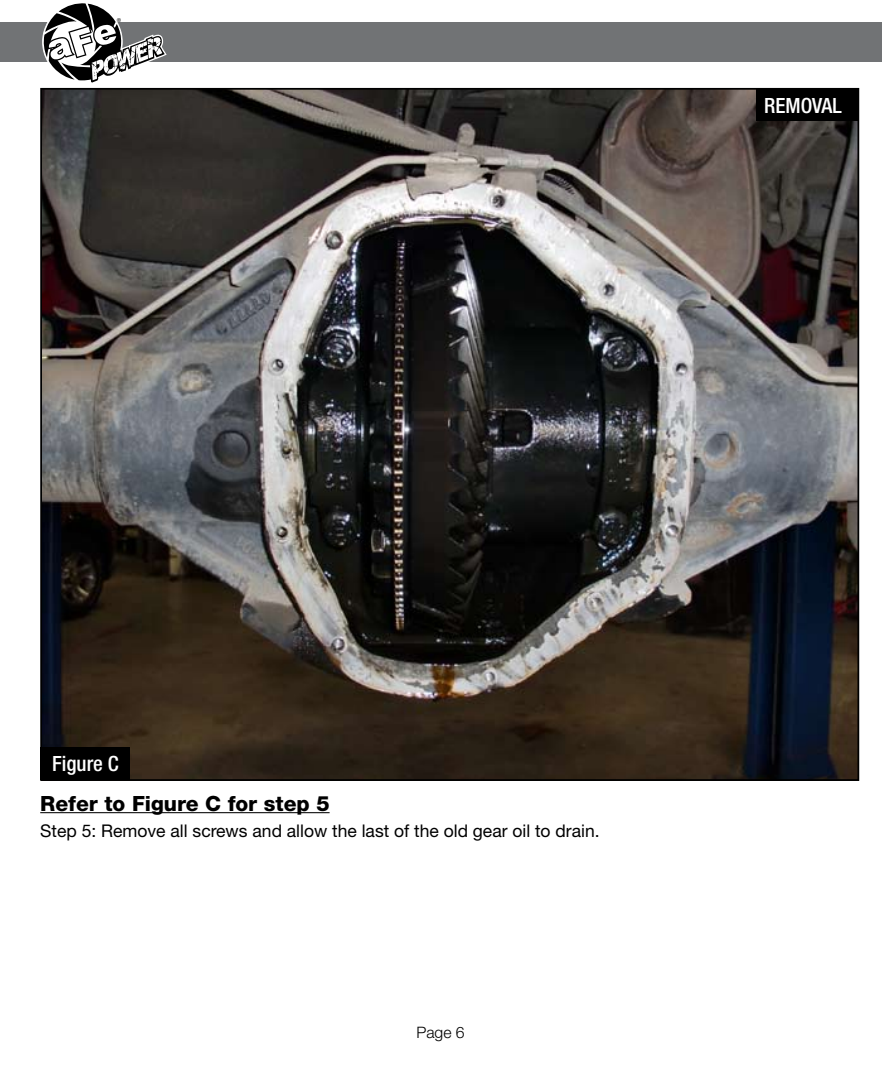
<style>
.page{position:relative;width:882px;height:1071px;background:#fff}
.page>*{position:absolute;margin:0;border:0;box-sizing:border-box;transform-origin:0 0}
.t1{font:800 21px "Helvetica Neue";color:#000}
.t2{font:500 condensed 21px "Helvetica Neue";color:#fff}
.t3{font:17.5px "Helvetica Neue";color:#000}
.t4{font:300 15.75px "Helvetica Neue";color:#000}
.t5{font:8.75px "Myriad";color:#000}
</style>
<div class="page">
<div style="left:0;top:23px;width:882px;height:39px;background:#717375"></div>
<svg style="left:43px;top:3px;width:124px;height:80px"></svg>
<img style="left:43px;top:91px;width:813px;height:687px">
<hr style="left:40px;top:812px;width:290px;height:1px;background:#000">
<div style="left:40px;top:747px;width:90px;height:33px;background:#000"></div>
<div style="left:756px;top:88px;width:103px;height:33px;background:#000"></div>
<p class="t5" style="left:117px;top:17px;width:6px">®</p>
<p class="t2" style="left:764px;top:93px;width:79px">REMOVAL</p>
<p class="t2" style="left:52px;top:751px;width:68px">Figure C</p>
<p class="t1" style="left:40px;top:791px;width:291px">Refer to Figure C for step 5</p>
<p class="t3" style="left:40px;top:820px;width:561px">Step 5: Remove all screws and allow the last of the old gear oil to drain.</p>
<p class="t4" style="left:416px;top:1023px;width:50px">Page 6</p>
</div>
